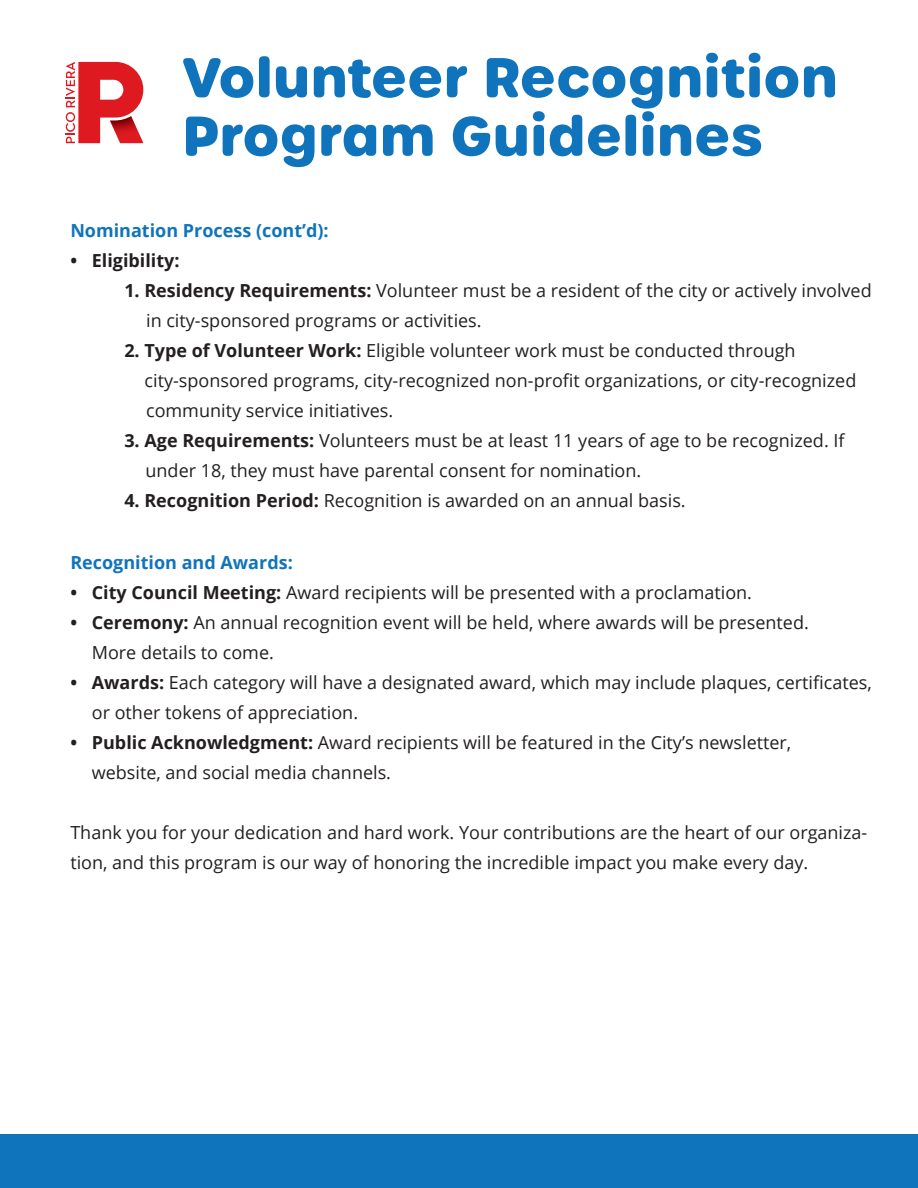
<style>
.page{position:relative;width:918px;height:1188px;background:#fff}
.page>*{position:absolute;margin:0;border:0;box-sizing:border-box;transform-origin:0 0}
.t1{font:700 54.3px/58.5px "Urbane Rounded";color:#1074bc}
.t2{font:18px/30px "Open Sans";color:#231f20}
.t3{font:700 18px "Open Sans";color:#1074bc}
.t4{font:700 18px "Open Sans";color:#231f20}
.s1{font-weight:700}
</style>
<div class="page">
<div style="left:0;top:1135px;width:918px;height:53px;background:#1074bc"></div>
<svg style="left:66px;top:62px;width:77px;height:81px"></svg>
<h1 class="t1" style="left:182px;top:49px;width:657px">Volunteer Recognition<br>Program Guidelines</h1>
<p class="t3" style="left:70px;top:218px;width:260px">Nomination Process (cont’d):</p>
<p class="t4" style="left:70px;top:248px;width:111px">• Eligibility:</p>
<p class="t2" style="left:146px;top:275px;width:727px;text-indent:-22px"><span class="s1">1. Residency Requirements:</span> Volunteer must be a resident of the city or actively involved in city-sponsored programs or activities.</p>
<p class="t2" style="left:145px;top:335px;width:713px;text-indent:-20px"><span class="s1">2. Type of Volunteer Work:</span> Eligible volunteer work must be conducted through city-sponsored programs, city-recognized non-profit organizations, or city-recognized community service initiatives.</p>
<p class="t2" style="left:146px;top:425px;width:701px;text-indent:-21px"><span class="s1">3. Age Requirements:</span> Volunteers must be at least 11 years of age to be recognized. If under 18, they must have parental consent for nomination.</p>
<p class="t2" style="left:124px;top:485px;width:563px"><span class="s1">4. Recognition Period:</span> Recognition is awarded on an annual basis.</p>
<p class="t3" style="left:70px;top:549px;width:224px">Recognition and Awards:</p>
<p class="t2" style="left:70px;top:577px;width:683px"><span class="s1">• City Council Meeting:</span> Award recipients will be presented with a proclamation.</p>
<p class="t2" style="left:92px;top:607px;width:719px;text-indent:-21px"><span class="s1">• Ceremony:</span> An annual recognition event will be held, where awards will be presented.<br>More details to come.</p>
<p class="t2" style="left:92px;top:667px;width:781px;text-indent:-21px"><span class="s1">• Awards:</span> Each category will have a designated award, which may include plaques, certificates, or other tokens of appreciation.</p>
<p class="t2" style="left:92px;top:727px;width:701px;text-indent:-21px"><span class="s1">• Public Acknowledgment:</span> Award recipients will be featured in the City’s newsletter, website, and social media channels.</p>
<p class="t2" style="left:70px;top:817px;width:798px">Thank you for your dedication and hard work. Your contributions are the heart of our organiza&shy;tion, and this program is our way of honoring the incredible impact you make every day.</p>
</div>
